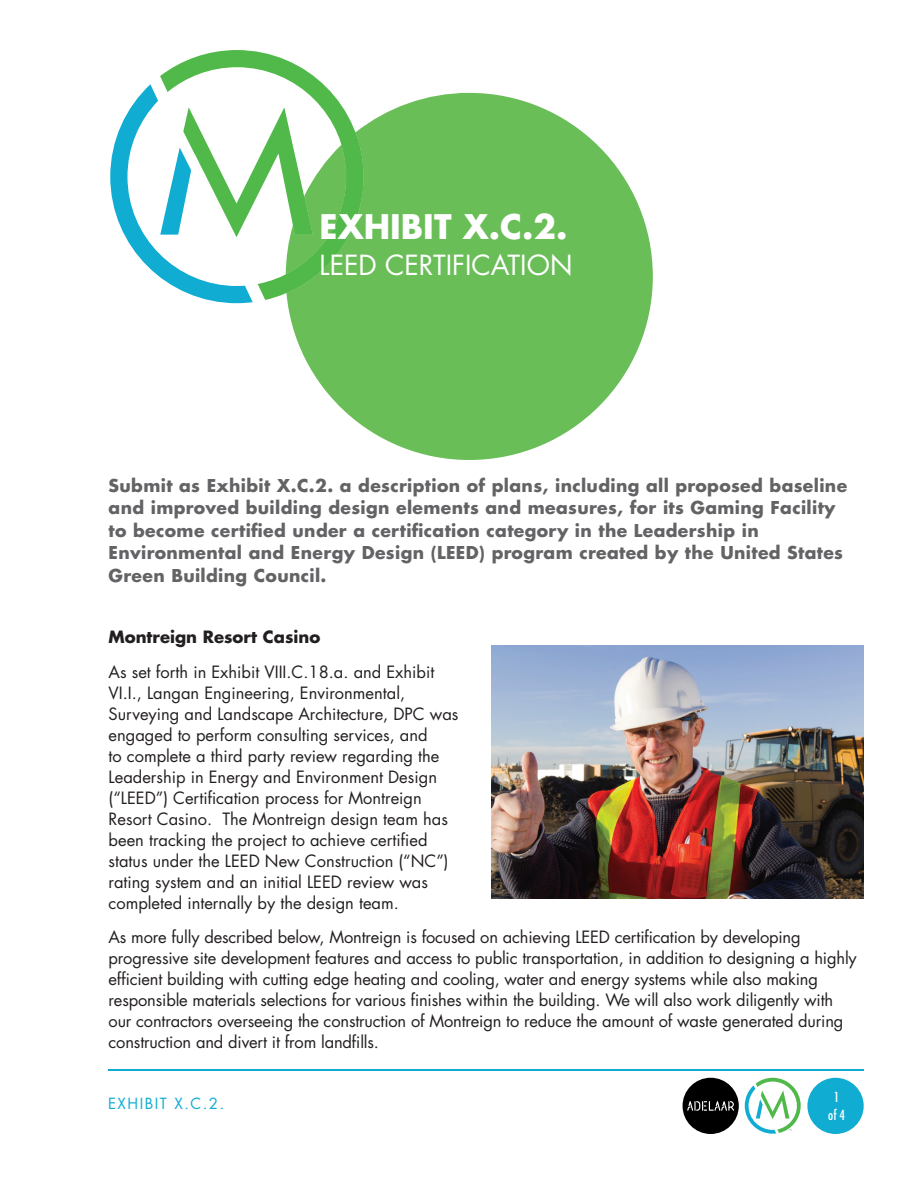
<style>
.page{position:relative;width:918px;height:1188px;background:#fff}
.page>*{position:absolute;margin:0;border:0;box-sizing:border-box;transform-origin:0 0}
.t1{font:700 33px "Futura Std";color:#fff}
.t2{font:27px "Futura Std";color:#fff}
.t3{font:700 17.25px/22.5px "Futura Std";letter-spacing:.02em;color:#636366}
.t4{font:16.5px/21px "Futura Std";letter-spacing:-.01em;color:#231f20}
.t5{font:700 16.5px "Futura Std";color:#231f20}
.t6{font:15px "Futura Std";letter-spacing:.1em;color:#10acd2}
.t7{font:condensed 13.5px "Futura Std";color:#fff}
.t8{font:500 condensed 13.5px "Futura";color:#fff}
</style>
<div class="page">
<hr style="left:108px;top:1069px;width:756px;height:2px;background:#10acd2">
<svg style="left:745px;top:1078px;width:56px;height:56px"></svg>
<div style="left:807px;top:1078px;width:57px;height:56px;background:#10acd2;border-radius:50%"></div>
<div style="left:683px;top:1078px;width:56px;height:56px;background:#000001;border-radius:50%"></div>
<svg style="left:687px;top:1101px;width:47px;height:10px"></svg>
<svg style="left:160px;top:50px;width:163px;height:34px"></svg>
<img style="left:492px;top:645px;width:372px;height:253px">
<svg style="left:287px;top:93px;width:366px;height:367px;fill:#6abe58"></svg>
<svg style="left:110px;top:84px;width:253px;height:219px"></svg>
<h1 class="t1" style="left:320px;top:205px;width:249px">EXHIBIT X.C.2.</h1>
<h2 class="t2" style="left:320px;top:248px;width:254px">LEED CERTIFICATION</h2>
<p class="t3" style="left:109px;top:474px;width:740px">Submit as Exhibit X.C.2. a description of plans, including all proposed baseline and improved building design elements and measures, for its Gaming Facility to become certified under a certification category in the Leadership in Environmental and Energy Design (LEED) program created by the United States Green Building Council.</p>
<p class="t5" style="left:109px;top:626px;width:213px">Montreign Resort Casino</p>
<p class="t4" style="left:109px;top:661px;width:351px">As set forth in Exhibit VIII.C.18.a. and Exhibit VI.I., Langan Engineering, Environmental, Surveying and Landscape Architecture, DPC was engaged to perform consulting services, and<br>to complete a third party review regarding the Leadership in Energy and Environment Design (“LEED”) Certification process for Montreign Resort Casino. The Montreign design team has been tracking the project to achieve certified status under the LEED New Construction (“NC”) rating system and an initial LEED review was completed internally by the design team.</p>
<p class="t4" style="left:109px;top:927px;width:750px">As more fully described below, Montreign is focused on achieving LEED certification by developing progressive site development features and access to public transportation, in addition to designing a highly efficient building with cutting edge heating and cooling, water and energy systems while also making responsible materials selections for various finishes within the building. We will also work diligently with our contractors overseeing the construction of Montreign to reduce the amount of waste generated during construction and divert it from landfills.</p>
<p class="t6" style="left:108px;top:1094px;width:118px">EXHIBIT X.C.2.</p>
<p class="t8" style="left:834px;top:1088px;width:7px">1</p>
<p class="t7" style="left:828px;top:1107px;width:18px">of 4</p>
</div>
